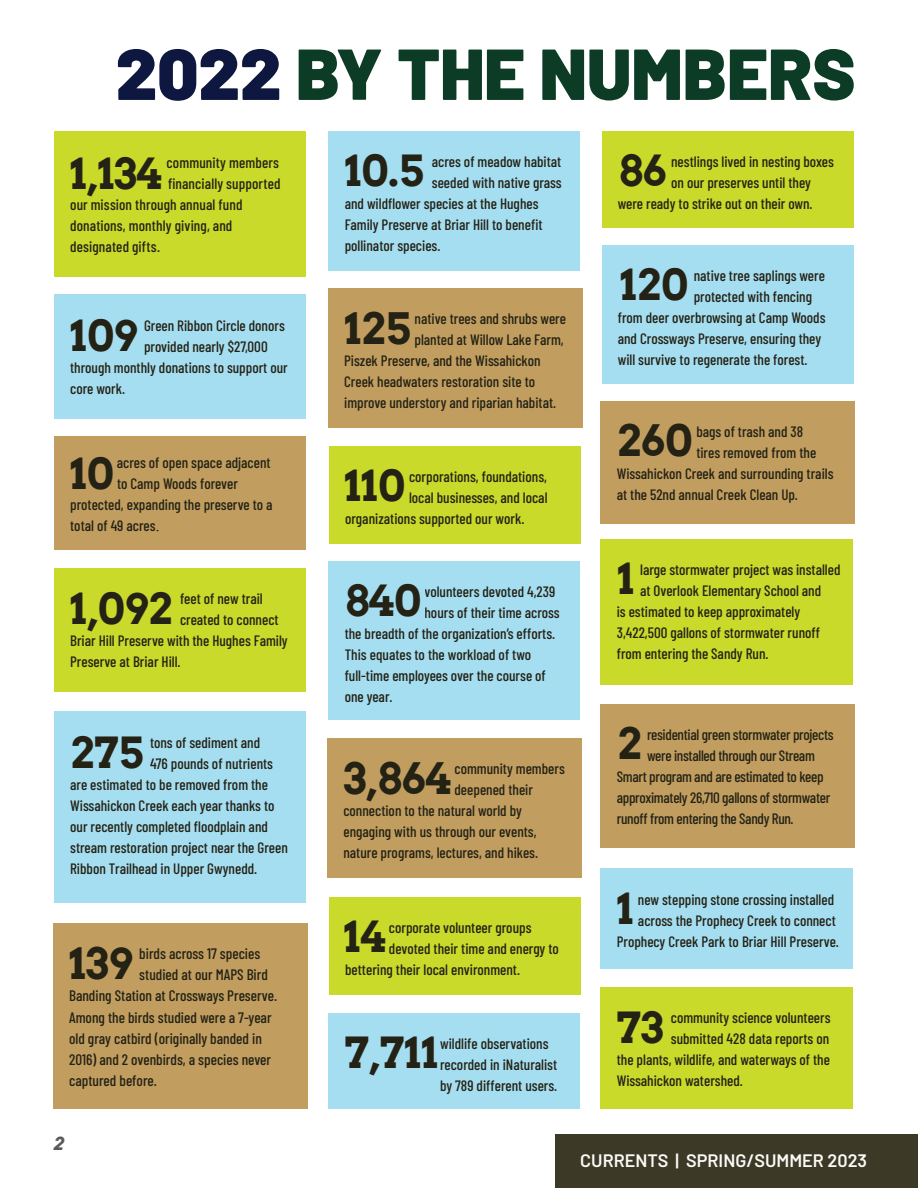
<style>
.page{position:relative;width:918px;height:1188px;background:#fff}
.page>*{position:absolute;margin:0;border:0;box-sizing:border-box;transform-origin:0 0}
.t1{font:900 72px "Barlow";color:#0d3c26}
.t2{font:700 42.45px "Arvo";color:#242215}
.t3{font:700 42px "Arvo";color:#242215}
.t4{font:600 18px "Barlow";color:#fbfaf6}
.t5{font:italic 700 18px "Arvo";color:#595a59}
.t6{font:500 15.15px "Barlow Condensed";color:#242215}
.t7{font:500 15px/21px "Barlow Condensed";color:#242215}
.t8{font:500 15px "Barlow Condensed";letter-spacing:-.02em;color:#242215}
.s1{color:#0d1740}
.s2{font-family:"Times New Roman";font-weight:400;font-size:18px;color:#231f20}
</style>
<div class="page">
<div style="left:555px;top:1134px;width:363px;height:54px;background:#3c3a26"></div>
<div style="left:54px;top:131px;width:252px;height:146px;background:#c9da2b"></div>
<div style="left:54px;top:295px;width:252px;height:124px;background:#a6def1"></div>
<div style="left:328px;top:131px;width:252px;height:140px;background:#a6def1"></div>
<div style="left:602px;top:245px;width:252px;height:138px;background:#a6def1"></div>
<div style="left:328px;top:1013px;width:252px;height:95px;background:#a6def1"></div>
<div style="left:601px;top:869px;width:252px;height:100px;background:#a6def1"></div>
<div style="left:54px;top:568px;width:252px;height:123px;background:#c9da2b"></div>
<div style="left:601px;top:987px;width:252px;height:121px;background:#c9da2b"></div>
<div style="left:329px;top:446px;width:252px;height:98px;background:#c9da2b"></div>
<div style="left:601px;top:539px;width:252px;height:145px;background:#c9da2b"></div>
<div style="left:602px;top:131px;width:252px;height:97px;background:#c9da2b"></div>
<div style="left:329px;top:897px;width:252px;height:98px;background:#c9da2b"></div>
<div style="left:53px;top:923px;width:254px;height:185px;background:#c19e60"></div>
<div style="left:327px;top:738px;width:255px;height:140px;background:#c19e60"></div>
<div style="left:601px;top:704px;width:254px;height:144px;background:#c19e60"></div>
<div style="left:328px;top:288px;width:254px;height:140px;background:#c19e60"></div>
<div style="left:601px;top:401px;width:254px;height:123px;background:#c19e60"></div>
<div style="left:54px;top:436px;width:252px;height:113px;background:#c19e60"></div>
<div style="left:54px;top:712px;width:252px;height:191px;background:#a6def1"></div>
<div style="left:328px;top:561px;width:252px;height:159px;background:#a6def1"></div>
<p class="t1" style="left:116px;top:20px;width:741px"><span class="s1">2022</span> BY THE NUMBERS</p>
<p class="t3" style="left:70px;top:147px;width:93px">1,134</p>
<p class="t7" style="left:167px;top:151px;width:114px">community members</p>
<p class="t7" style="left:168px;top:172px;width:114px">financially supported</p>
<p class="t7" style="left:70px;top:193px;width:174px">our mission through annual fund</p>
<p class="t7" style="left:70px;top:214px;width:164px">donations, monthly giving, and</p>
<p class="t7" style="left:70px;top:235px;width:91px">designated gifts.</p>
<p class="t3" style="left:70px;top:309px;width:68px">109</p>
<p class="t7" style="left:144px;top:314px;width:142px">Green Ribbon Circle donors</p>
<p class="t7" style="left:144px;top:335px;width:125px">provided nearly $27,000</p>
<p class="t7" style="left:70px;top:356px;width:219px">through monthly donations to support our</p>
<p class="t7" style="left:70px;top:377px;width:57px">core work.</p>
<p class="t3" style="left:70px;top:447px;width:45px">10</p>
<p class="t7" style="left:117px;top:451px;width:155px">acres of open space adjacent</p>
<p class="t7" style="left:117px;top:472px;width:122px">to Camp Woods forever</p>
<p class="t7" style="left:70px;top:493px;width:204px">protected, expanding the preserve to a</p>
<p class="t7" style="left:70px;top:514px;width:91px">total of 49 acres<span class="s2">.</span></p>
<p class="t3" style="left:70px;top:583px;width:103px">1,092</p>
<p class="t7" style="left:180px;top:587px;width:84px">feet of new trail</p>
<p class="t7" style="left:180px;top:608px;width:100px">created to connect</p>
<p class="t7" style="left:70px;top:629px;width:219px">Briar Hill Preserve with the Hughes Family</p>
<p class="t7" style="left:70px;top:650px;width:112px">Preserve at Briar Hill.</p>
<p class="t3" style="left:70px;top:726px;width:75px">275</p>
<p class="t7" style="left:150px;top:731px;width:112px">tons of sediment and</p>
<p class="t7" style="left:150px;top:752px;width:125px">476 pounds of nutrients</p>
<p class="t7" style="left:70px;top:773px;width:199px">are estimated to be removed from the</p>
<p class="t7" style="left:70px;top:794px;width:206px">Wissahickon Creek each year thanks to</p>
<p class="t7" style="left:70px;top:815px;width:199px">our recently completed floodplain and</p>
<p class="t7" style="left:70px;top:836px;width:219px">stream restoration project near the Green</p>
<p class="t7" style="left:70px;top:857px;width:189px">Ribbon Trailhead in Upper Gwynedd.</p>
<p class="t2" style="left:69px;top:937px;width:65px">139</p>
<p class="t6" style="left:139px;top:943px;width:123px">birds across 17 species</p>
<p class="t6" style="left:139px;top:964px;width:130px">studied at our MAPS Bird</p>
<p class="t6" style="left:69px;top:985px;width:209px">Banding Station at Crossways Preserve.</p>
<p class="t6" style="left:69px;top:1006px;width:204px">Among the birds studied were a 7-year</p>
<p class="t6" style="left:69px;top:1028px;width:194px">old gray catbird (originally banded in</p>
<p class="t6" style="left:69px;top:1049px;width:204px">2016) and 2 ovenbirds, a species never</p>
<p class="t6" style="left:69px;top:1070px;width:89px">captured before.</p>
<p class="t5" style="left:54px;top:1133px;width:11px">2</p>
<p class="t3" style="left:345px;top:145px;width:80px">10.5</p>
<p class="t7" style="left:432px;top:150px;width:131px">acres of meadow habitat</p>
<p class="t7" style="left:432px;top:171px;width:131px">seeded with native grass</p>
<p class="t7" style="left:345px;top:192px;width:195px">and wildflower species at the Hughes</p>
<p class="t7" style="left:345px;top:213px;width:199px">Family Preserve at Briar Hill to benefit</p>
<p class="t7" style="left:345px;top:234px;width:97px">pollinator species.</p>
<p class="t2" style="left:344px;top:302px;width:68px">125</p>
<p class="t7" style="left:415px;top:307px;width:153px">native trees and shrubs were</p>
<p class="t7" style="left:415px;top:328px;width:151px">planted at Willow Lake Farm,</p>
<p class="t7" style="left:344px;top:349px;width:198px">Piszek Preserve, and the Wissahickon</p>
<p class="t7" style="left:344px;top:370px;width:193px">Creek headwaters restoration site to</p>
<p class="t7" style="left:344px;top:391px;width:214px">improve understory and riparian habitat.</p>
<p class="t3" style="left:345px;top:460px;width:62px">110</p>
<p class="t7" style="left:409px;top:465px;width:139px">corporations, foundations,</p>
<p class="t7" style="left:409px;top:486px;width:140px">local businesses, and local</p>
<p class="t7" style="left:345px;top:507px;width:181px">organizations supported our work.</p>
<p class="t3" style="left:345px;top:575px;width:78px">840</p>
<p class="t7" style="left:424px;top:580px;width:132px">volunteers devoted 4,239</p>
<p class="t7" style="left:424px;top:601px;width:137px">hours of their time across</p>
<p class="t7" style="left:345px;top:622px;width:212px">the breadth of the organization’s efforts.</p>
<p class="t7" style="left:345px;top:643px;width:188px">This equates to the workload of two</p>
<p class="t7" style="left:345px;top:664px;width:203px">full-time employees over the course of</p>
<p class="t7" style="left:345px;top:685px;width:49px">one year.</p>
<p class="t2" style="left:344px;top:752px;width:109px">3,864</p>
<p class="t7" style="left:454px;top:757px;width:112px">community members</p>
<p class="t7" style="left:454px;top:778px;width:80px">deepened their</p>
<p class="t7" style="left:343px;top:799px;width:180px">connection to the natural world by</p>
<p class="t7" style="left:343px;top:820px;width:195px">engaging with us through our events,</p>
<p class="t7" style="left:343px;top:841px;width:196px">nature programs, lectures, and hikes.</p>
<p class="t3" style="left:344px;top:911px;width:43px">14</p>
<p class="t7" style="left:389px;top:916px;width:144px">corporate volunteer groups</p>
<p class="t7" style="left:389px;top:937px;width:171px">devoted their time and energy to</p>
<p class="t7" style="left:345px;top:958px;width:176px">bettering their local environment.</p>
<p class="t3" style="left:345px;top:1027px;width:95px">7,711</p>
<p class="t7" style="left:440px;top:1032px;width:119px">wildlife observations recorded in iNaturalist by 789 different users.</p>
<p class="t3" style="left:619px;top:144px;width:50px">86</p>
<p class="t7" style="left:671px;top:150px;width:164px">nestlings lived in nesting boxes</p>
<p class="t7" style="left:671px;top:171px;width:141px">on our preserves until they</p>
<p class="t7" style="left:618px;top:192px;width:196px">were ready to strike out on their own.</p>
<p class="t3" style="left:620px;top:258px;width:69px">120</p>
<p class="t7" style="left:694px;top:264px;width:133px">native tree saplings were</p>
<p class="t7" style="left:694px;top:285px;width:120px">protected with fencing</p>
<p class="t7" style="left:618px;top:306px;width:209px">from deer overbrowsing at Camp Woods</p>
<p class="t7" style="left:618px;top:327px;width:205px">and Crossways Preserve, ensuring they</p>
<p class="t7" style="left:618px;top:348px;width:191px">will survive to regenerate the forest.</p>
<p class="t2" style="left:617px;top:414px;width:77px">260</p>
<p class="t7" style="left:696px;top:420px;width:108px">bags of trash and 38</p>
<p class="t7" style="left:696px;top:441px;width:121px">tires removed from the</p>
<p class="t7" style="left:617px;top:462px;width:218px">Wissahickon Creek and surrounding trails</p>
<p class="t7" style="left:617px;top:483px;width:183px">at the 52nd annual Creek Clean Up.</p>
<p class="t3" style="left:618px;top:552px;width:18px">1</p>
<p class="t7" style="left:640px;top:558px;width:202px">large stormwater project was installed</p>
<p class="t7" style="left:640px;top:579px;width:183px">at Overlook Elementary School and</p>
<p class="t7" style="left:617px;top:600px;width:185px">is estimated to keep approximately</p>
<p class="t7" style="left:617px;top:621px;width:205px">3,422,500 gallons of stormwater runoff</p>
<p class="t7" style="left:617px;top:642px;width:153px">from entering the Sandy Run.</p>
<p class="t2" style="left:617px;top:717px;width:26px">2</p>
<p class="t8" style="left:647px;top:724px;width:188px">residential green stormwater projects</p>
<p class="t8" style="left:647px;top:745px;width:169px">were installed through our Stream</p>
<p class="t8" style="left:617px;top:766px;width:208px">Smart program and are estimated to keep</p>
<p class="t8" style="left:617px;top:787px;width:215px">approximately 26,710 gallons of stormwater</p>
<p class="t8" style="left:617px;top:808px;width:178px">runoff from entering the Sandy Run.</p>
<p class="t3" style="left:617px;top:882px;width:18px">1</p>
<p class="t7" style="left:638px;top:888px;width:198px">new stepping stone crossing installed</p>
<p class="t7" style="left:638px;top:909px;width:199px">across the Prophecy Creek to connect</p>
<p class="t7" style="left:617px;top:930px;width:224px">Prophecy Creek Park to Briar Hill Preserve.</p>
<p class="t3" style="left:617px;top:1001px;width:48px">73</p>
<p class="t7" style="left:671px;top:1006px;width:161px">community science volunteers</p>
<p class="t7" style="left:671px;top:1027px;width:160px">submitted 428 data reports on</p>
<p class="t7" style="left:617px;top:1048px;width:215px">the plants, wildlife, and waterways of the</p>
<p class="t7" style="left:617px;top:1069px;width:128px">Wissahickon watershed.</p>
<p class="t4" style="left:580px;top:1147px;width:288px">CURRENTS | SPRING/SUMMER 2023</p>
</div>
